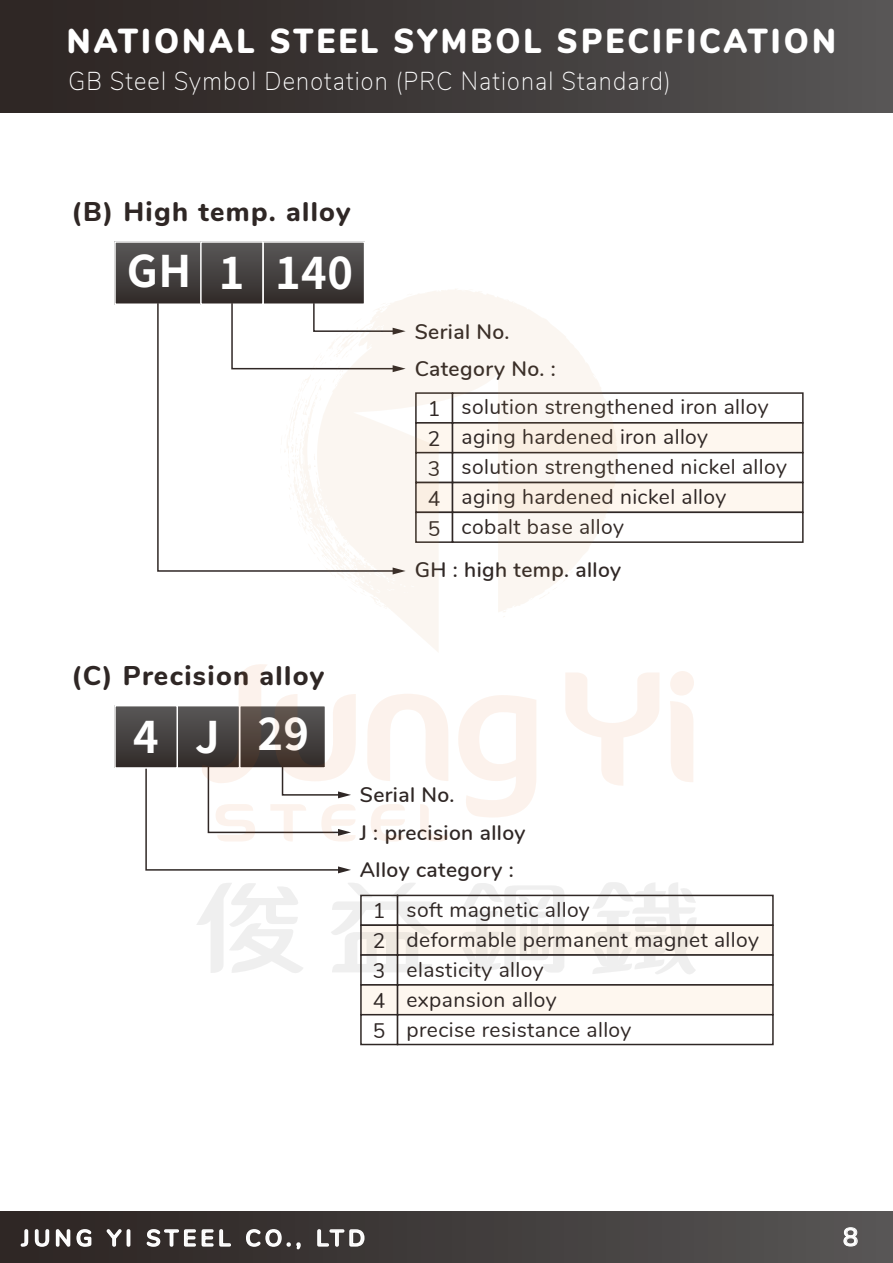
<style>
.page{position:relative;width:893px;height:1263px;background:#fff}
.page>*{position:absolute;margin:0;border:0;box-sizing:border-box;transform-origin:0 0}
.t1{font:700 43.5px "Gen Shin Gothic";letter-spacing:.01em;color:#fff}
.t2{font:900 34.65px "Nunito";letter-spacing:.1em;color:#fff;scale:.91 1}
.t3{font:800 27px "Nunito";letter-spacing:.05em;color:#2f2725}
.t4{font:200 25.8px "Nunito";letter-spacing:.05em;color:#fff;scale:.91 1}
.t5{font:600 25.5px "Nunito";color:#fff}
.t6{font:600 22.5px "Nunito";letter-spacing:.2em;color:#fff}
.t7{font:21px/30px "Nunito";letter-spacing:.02em;color:#2f2725}
.t8{font:600 21px/37.5px "Nunito";letter-spacing:.02em;color:#2f2725}
</style>
<div class="page">
<div style="left:115px;top:706px;width:62px;height:62px;background:linear-gradient(to bottom,#595858,#322c2a)"></div>
<div style="left:114px;top:705px;width:64px;height:64px;border:2px solid #fff"></div>
<div style="left:0;top:0;width:893px;height:112px;background:linear-gradient(to right,#2a2220,#555454)"></div>
<div style="left:115px;top:242px;width:86px;height:62px;background:linear-gradient(to bottom,#595858,#312b29)"></div>
<div style="left:114px;top:241px;width:88px;height:64px;border:2px solid #fff"></div>
<div style="left:201px;top:242px;width:62px;height:62px;background:linear-gradient(to bottom,#595858,#312b29)"></div>
<div style="left:200px;top:241px;width:64px;height:64px;border:2px solid #fff"></div>
<div style="left:263px;top:242px;width:102px;height:62px;background:linear-gradient(to bottom,#595858,#312b29)"></div>
<div style="left:262px;top:241px;width:103px;height:64px;border:2px solid #fff"></div>
<svg style="left:156px;top:302px;width:124px;height:270px"></svg>
<div style="left:452px;top:392px;width:352px;height:32px;background:#fff;border:2px solid #2f2725"></div>
<div style="left:452px;top:422px;width:352px;height:31px;background:#fef7ef;border:2px solid #2f2725"></div>
<div style="left:452px;top:452px;width:352px;height:31px;background:#fff;border:2px solid #2f2725"></div>
<div style="left:452px;top:482px;width:352px;height:31px;background:#fef7ef;border:2px solid #2f2725"></div>
<div style="left:452px;top:512px;width:352px;height:31px;background:#fff;border:2px solid #2f2725"></div>
<div style="left:397px;top:895px;width:377px;height:31px;background:#fff;border:2px solid #2f2725"></div>
<div style="left:397px;top:924px;width:377px;height:32px;background:#fef7ef;border:2px solid #2f2725"></div>
<div style="left:397px;top:954px;width:377px;height:31px;background:#fff;border:2px solid #2f2725"></div>
<div style="left:360px;top:984px;width:38px;height:31px;background:#fef7ef;border:2px solid #2f2725"></div>
<div style="left:397px;top:984px;width:377px;height:31px;background:#fef7ef;border:2px solid #2f2725"></div>
<div style="left:360px;top:1014px;width:38px;height:31px;background:#fff;border:2px solid #2f2725"></div>
<div style="left:397px;top:1014px;width:377px;height:31px;background:#fff;border:2px solid #2f2725"></div>
<div style="left:0;top:1211px;width:893px;height:52px;background:linear-gradient(to right,#2b2321,#565555)"></div>
<svg style="left:20px;top:1228px;width:73px;height:20px"></svg>
<svg style="left:105px;top:1228px;width:27px;height:20px"></svg>
<svg style="left:145px;top:1228px;width:87px;height:20px;background:#716c6b"></svg>
<svg style="left:245px;top:1228px;width:56px;height:23px"></svg>
<svg style="left:316px;top:1228px;width:49px;height:20px"></svg>
<svg style="left:844px;top:1227px;width:14px;height:19px"></svg>
<svg style="left:280px;top:288px;width:338px;height:364px;fill:#fbf6f1"></svg>
<svg style="left:591px;top:882px;width:106px;height:92px"></svg>
<svg style="left:458px;top:695px;width:78px;height:122px"></svg>
<svg style="left:420px;top:804px;width:29px;height:37px"></svg>
<svg style="left:371px;top:804px;width:34px;height:37px"></svg>
<svg style="left:331px;top:883px;width:102px;height:89px"></svg>
<svg style="left:197px;top:883px;width:106px;height:90px"></svg>
<svg style="left:460px;top:883px;width:104px;height:90px"></svg>
<svg style="left:565px;top:673px;width:94px;height:113px"></svg>
<svg style="left:670px;top:671px;width:24px;height:111px"></svg>
<svg style="left:367px;top:694px;width:81px;height:87px"></svg>
<svg style="left:145px;top:664px;width:211px;height:209px"></svg>
<h2 class="t2" style="left:67px;top:15px;width:847px">NATIONAL STEEL SYMBOL SPECIFICATION</h2>
<p class="t4" style="left:68px;top:62px;width:663px">GB Steel Symbol Denotation (PRC National Standard)</p>
<p class="t3" style="left:72px;top:192px;width:281px">(B) High temp. alloy</p>
<h1 class="t1" style="left:127px;top:240px;width:228px">GH 1 140</h1>
<p class="t8" style="left:415px;top:311px;width:143px">Serial No.<br>Category No. :</p>
<p class="t7" style="left:428px;top:392px;width:14px;text-align:justify">1<br>2<br>3<br>4<br>5</p>
<p class="t7" style="left:461px;top:391px;width:327px">solution strengthened iron alloy aging hardened iron alloy solution strengthened nickel alloy aging hardened nickel alloy cobalt base alloy</p>
<p class="t8" style="left:415px;top:550px;width:208px">GH : high temp. alloy</p>
<p class="t3" style="left:72px;top:655px;width:254px">(C) Precision alloy</p>
<h1 class="t1" style="left:195px;top:701px;width:115px">J 29</h1>
<h1 class="t1" style="left:133px;top:703px;width:27px">4</h1>
<p class="t8" style="left:360px;top:775px;width:167px">Serial No.<br>J : precision alloy<br>Alloy category :</p>
<p class="t7" style="left:373px;top:895px;width:14px;text-align:justify">1<br>2<br>3<br>4<br>5</p>
<p class="t7" style="left:407px;top:893px;width:354px">soft magnetic alloy<br>deformable permanent magnet alloy elasticity alloy<br>expansion alloy<br>precise resistance alloy</p>
<p class="t6" style="left:22px;top:1221px;width:345px">JUNG YI STEEL CO., LTD</p>
<p class="t5" style="left:843px;top:1218px;width:17px">8</p>
</div>
